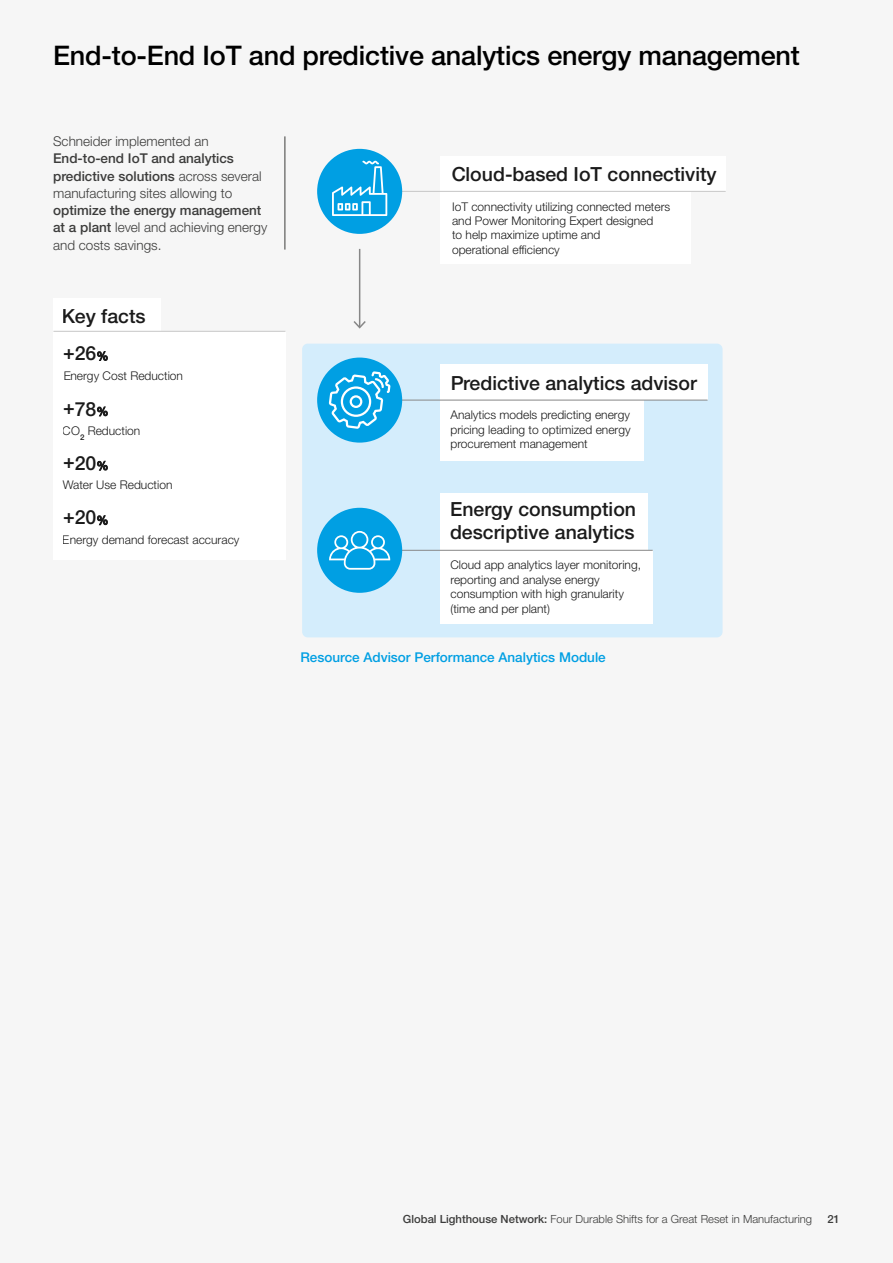
<style>
.page{position:relative;width:893px;height:1263px;background:#f6f6f6}
.page>*{position:absolute;margin:0;border:0;box-sizing:border-box;transform-origin:0 0}
.t1{font:500 27px "Helvetica Neue LT Pro";letter-spacing:-.005em;color:#000}
.t2{font:500 19.5px/23.4px "Helvetica Neue LT Pro";color:#000}
.t3{font:300 13.5px/17.2px "Helvetica Neue LT Pro";color:#3c3c3b}
.t4{font:500 13.5px/17.2px "Helvetica Neue LT Pro";color:#3c3c3b}
.t5{font:500 13.5px "Helvetica Neue LT Pro";color:#009fe3}
.t6{font:300 12px/14.4px "Helvetica Neue LT Pro";color:#000}
.t7{font:300 11.25px "Helvetica Neue LT Pro";color:#3c3c3b}
.t8{font:500 11.25px "Helvetica Neue LT Pro";color:#3c3c3b}
.s1{font-weight:300}
.s2{font-weight:500}
.s3{font-size:12px}
</style>
<div class="page">
<div style="left:302px;top:344px;width:420px;height:293px;background:#d4edfc;border-radius:6px"></div>
<div style="left:440px;top:156px;width:286px;height:35px;background:#fff"></div>
<div style="left:440px;top:400px;width:204px;height:60px;background:#fff"></div>
<div style="left:440px;top:191px;width:251px;height:73px;background:#fff"></div>
<div style="left:440px;top:550px;width:213px;height:74px;background:#fff"></div>
<div style="left:440px;top:364px;width:267px;height:36px;background:#fff"></div>
<div style="left:440px;top:493px;width:208px;height:57px;background:#fff"></div>
<hr style="left:361px;top:191px;width:365px;height:1px;background:#c6c6c6">
<hr style="left:361px;top:400px;width:346px;height:1px;background:#878787">
<div style="left:317px;top:358px;width:85px;height:85px;background:#009fe3;border-radius:50%"></div>
<hr style="left:361px;top:550px;width:292px;height:1px;background:#878787">
<div style="left:317px;top:508px;width:85px;height:85px;background:#009fe3;border-radius:50%"></div>
<hr style="left:359px;top:249px;width:1px;height:78px;background:#878787">
<svg style="left:353px;top:321px;width:13px;height:8px"></svg>
<svg style="left:329px;top:371px;width:61px;height:58px"></svg>
<svg style="left:329px;top:531px;width:61px;height:39px"></svg>
<div style="left:317px;top:149px;width:85px;height:85px;background:#009fe3;border-radius:50%"></div>
<svg style="left:332px;top:161px;width:55px;height:55px"></svg>
<div style="left:53px;top:331px;width:232px;height:228px;background:#fff"></div>
<div style="left:53px;top:299px;width:108px;height:32px;background:#fff"></div>
<hr style="left:53px;top:331px;width:232px;height:1px;background:#c6c6c6">
<svg style="left:97px;top:351px;width:11px;height:10px"></svg>
<svg style="left:97px;top:407px;width:11px;height:9px"></svg>
<svg style="left:97px;top:461px;width:11px;height:10px"></svg>
<svg style="left:97px;top:515px;width:11px;height:10px"></svg>
<hr style="left:285px;top:136px;width:1px;height:114px;background:#3c3c3b">
<h1 class="t1" style="left:53px;top:39px;width:748px">End-to-End IoT and predictive analytics energy management</h1>
<p class="t3" style="left:53px;top:132px;width:157px">Schneider implemented an</p>
<p class="t4" style="left:53px;top:150px;width:210px">End-to-end IoT and analytics predictive solutions <span class="s1">across several manufacturing sites allowing to</span></p>
<p class="t3" style="left:53px;top:201px;width:216px"><span class="s2">optimize the energy management at a plant</span> level and achieving energy and costs savings.</p>
<h2 class="t2" style="left:62px;top:297px;width:86px;line-height:37.7px">Key facts +26<span class="s3">%</span></h2>
<p class="t6" style="left:63px;top:368px;width:121px">Energy Cost Reduction</p>
<h2 class="t2" style="left:63px;top:397px;width:47px">+78<span class="s3">%</span></h2>
<p class="t6" style="left:63px;top:423px;width:79px">CO<sub>2</sub> Reduction</p>
<h2 class="t2" style="left:63px;top:451px;width:47px">+20<span class="s3">%</span></h2>
<p class="t6" style="left:63px;top:478px;width:111px">Water Use Reduction</p>
<h2 class="t2" style="left:63px;top:506px;width:47px">+20<span class="s3">%</span></h2>
<p class="t6" style="left:63px;top:532px;width:178px">Energy demand forecast accuracy</p>
<h2 class="t2" style="left:452px;top:162px;width:267px">Cloud-based IoT connectivity</h2>
<p class="t6" style="left:452px;top:199px;width:220px">IoT connectivity utilizing connected meters and Power Monitoring Expert designed<br>to help maximize uptime and<br>operational efficiency</p>
<h2 class="t2" style="left:450px;top:371px;width:248px">Predictive analytics advisor</h2>
<p class="t6" style="left:450px;top:407px;width:182px;text-align:justify">Analytics models predicting energy pricing leading to optimized energy procurement management</p>
<h2 class="t2" style="left:450px;top:497px;width:188px">Energy consumption descriptive analytics</h2>
<p class="t6" style="left:450px;top:558px;width:192px">Cloud app analytics layer monitoring, reporting and analyse energy consumption with high granularity (time and per plant)</p>
<p class="t5" style="left:300px;top:649px;width:307px">Resource Advisor Performance Analytics Module</p>
<p class="t7" style="left:403px;top:1212px;width:411px"><span class="s2">Global Lighthouse Network:</span> Four Durable Shifts for a Great Reset in Manufacturing</p>
<p class="t8" style="left:827px;top:1212px;width:14px">21</p>
</div>
